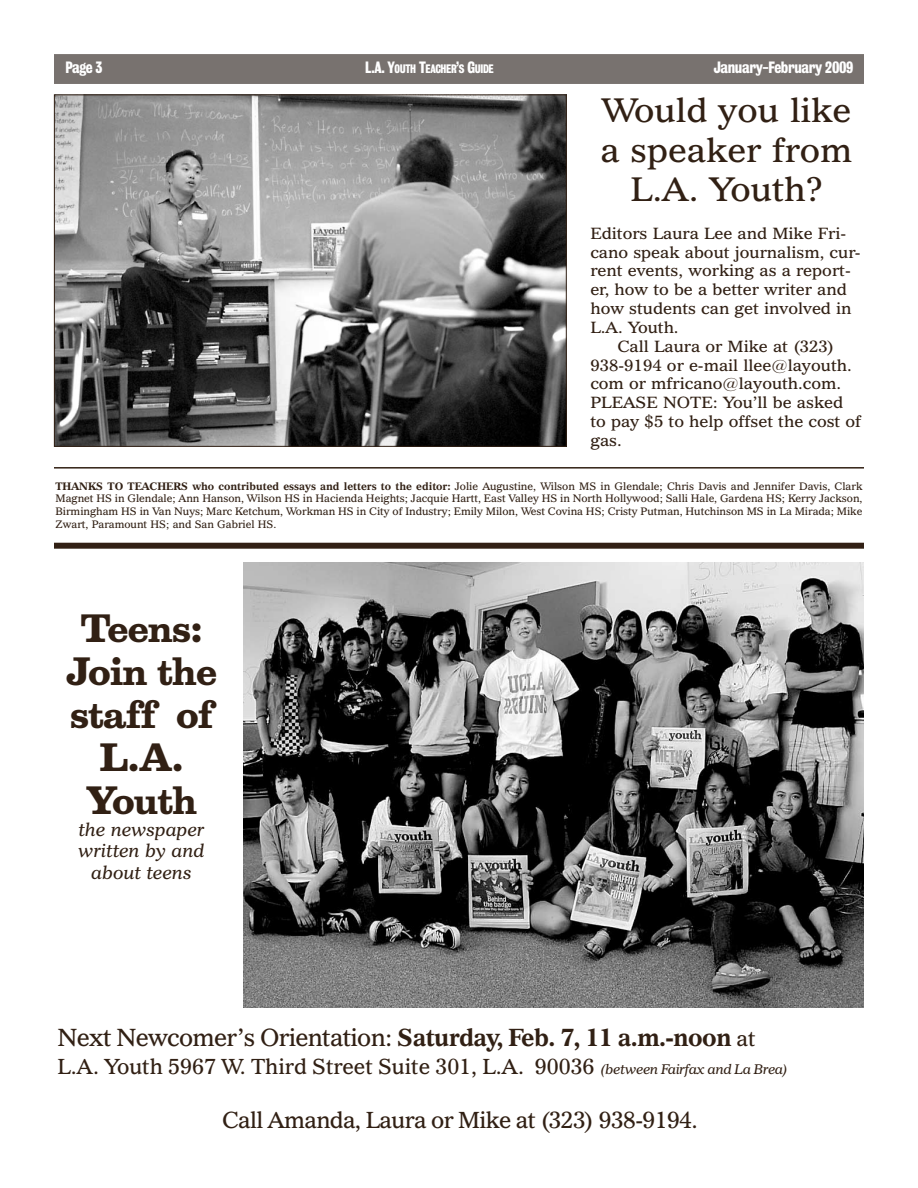
<style>
.page{position:relative;width:918px;height:1188px;background:#fff}
.page>*{position:absolute;margin:0;border:0;box-sizing:border-box;transform-origin:0 0}
.t1{font:700 35.85px/43px "Belizio";letter-spacing:-.025em;color:#312014;text-align:center}
.t2{font:32.85px/39.5px "Imperial BT";color:#312014;text-align:center;scale:1.05 1}
.t3{font:23.85px "Imperial BT";letter-spacing:-.025em;color:#312014}
.t4{font:22.35px "Imperial BT";letter-spacing:-.025em;color:#312014}
.t5{font:21px "Imperial BT";color:#312014}
.t6{font:italic 18px/21.6px "Imperial BT";color:#312014;text-align:center}
.t7{font:15.75px "Imperial BT";color:#312014;scale:1.05 1}
.t8{font:15px "Bureau Grot Three Seven";letter-spacing:-.025em;color:#fff}
.t9{font:11.25px "Bureau Grot Three Seven";letter-spacing:-.035em;color:#fff}
.t10{font:10.5px/12.6px "Imperial BT";color:#312014;text-align:justify}
.t11{font:700 10.5px "Imperial BT";color:#312014}
.s1{font-size:15px}
.s2{font-weight:700}
.s3{font-size:21px}
.s4{font-style:italic;font-size:13.5px}
</style>
<div class="page">
<div style="left:54px;top:54px;width:810px;height:30px;background:#78726f"></div>
<div style="left:54px;top:543px;width:810px;height:6px;background:#312014"></div>
<img style="left:56px;top:97px;width:509px;height:348px">
<hr style="left:54px;top:467px;width:810px;height:2px;background:#312014">
<img style="left:243px;top:562px;width:621px;height:446px">
<h3 class="t8" style="left:65px;top:59px;width:39px">Page 3</h3>
<p class="t9" style="left:365px;top:63px;width:130px"><span class="s1">L.A. Y</span>OUTH <span class="s1">T</span>EACHER<span class="s1">’</span>S <span class="s1">G</span>UIDE</p>
<h3 class="t8" style="left:714px;top:59px;width:141px">January-February 2009</h3>
<h2 class="t2" style="left:601px;top:91px;width:241px">Would you like a speaker from<br>L.A. Youth?</h2>
<h3 class="t7" style="left:590px;top:224px;width:245px">Editors Laura Lee and Mike Fri-</h3>
<h3 class="t7" style="left:590px;top:242px;width:259px">cano speak about journalism, cur-</h3>
<h3 class="t7" style="left:590px;top:261px;width:250px">rent events, working as a report-</h3>
<h3 class="t7" style="left:590px;top:280px;width:246px">er, how to be a better writer and</h3>
<h3 class="t7" style="left:590px;top:299px;width:250px">how students can get involved in</h3>
<h3 class="t7" style="left:590px;top:318px;width:86px">L.A. Youth.</h3>
<h3 class="t7" style="left:617px;top:337px;width:208px">Call Laura or Mike at (323)</h3>
<h3 class="t7" style="left:590px;top:355px;width:251px">938-9194 or e-mail llee@layouth.</h3>
<h3 class="t7" style="left:590px;top:374px;width:240px">com or mfricano@layouth.com.</h3>
<h3 class="t7" style="left:590px;top:393px;width:242px">PLEASE NOTE: You’ll be asked</h3>
<h3 class="t7" style="left:590px;top:412px;width:260px">to pay $5 to help offset the cost of</h3>
<h3 class="t7" style="left:590px;top:431px;width:32px">gas.</h3>
<p class="t11" style="left:56px;top:480px;width:25px">thanks</p>
<p class="t11" style="left:108px;top:480px;width:29px">to teac</p>
<p class="t11" style="left:157px;top:480px;width:17px">hers</p>
<p class="t10" style="left:56px;top:480px;width:809px;text-indent:137px"><span class="s2">who contributed essays and letters to the editor:</span> Jolie Augustine, Wilson MS in Glendale; Chris Davis and Jennifer Davis, Clark Magnet HS in Glendale; Ann Hanson, Wilson HS in Hacienda Heights; Jacquie Hartt, East Valley HS in North Hollywood; Salli Hale, Gardena HS; Kerry Jackson, Birmingham HS in Van Nuys; Marc Ketchum, Workman HS in City of Industry; Emily Milon, West Covina HS; Cristy Putman, Hutchinson MS in La Mirada; Mike Zwart, Paramount HS; and San Gabriel HS.</p>
<h1 class="t1" style="left:66px;top:606px;width:152px">Teens:<br>Join the staff of<br>L.A.<br>Youth</h1>
<h3 class="t6" style="left:79px;top:818px;width:127px">the newspaper written by and about teens</h3>
<h3 class="t3" style="left:58px;top:1023px;width:700px">Next Newcomer’s Orientation: <span class="s2">Saturday, Feb. 7, 11 a.m.-noon</span> <span class="s3">at</span></h3>
<h3 class="t5" style="left:58px;top:1054px;width:732px">L.A. Youth 5967 W. Third Street Suite 301, L.A. 90036 <span class="s4">(between Fairfax and La Brea)</span></h3>
<h3 class="t4" style="left:222px;top:1107px;width:477px">Call Amanda, Laura or Mike at (323) 938-9194.</h3>
</div>
